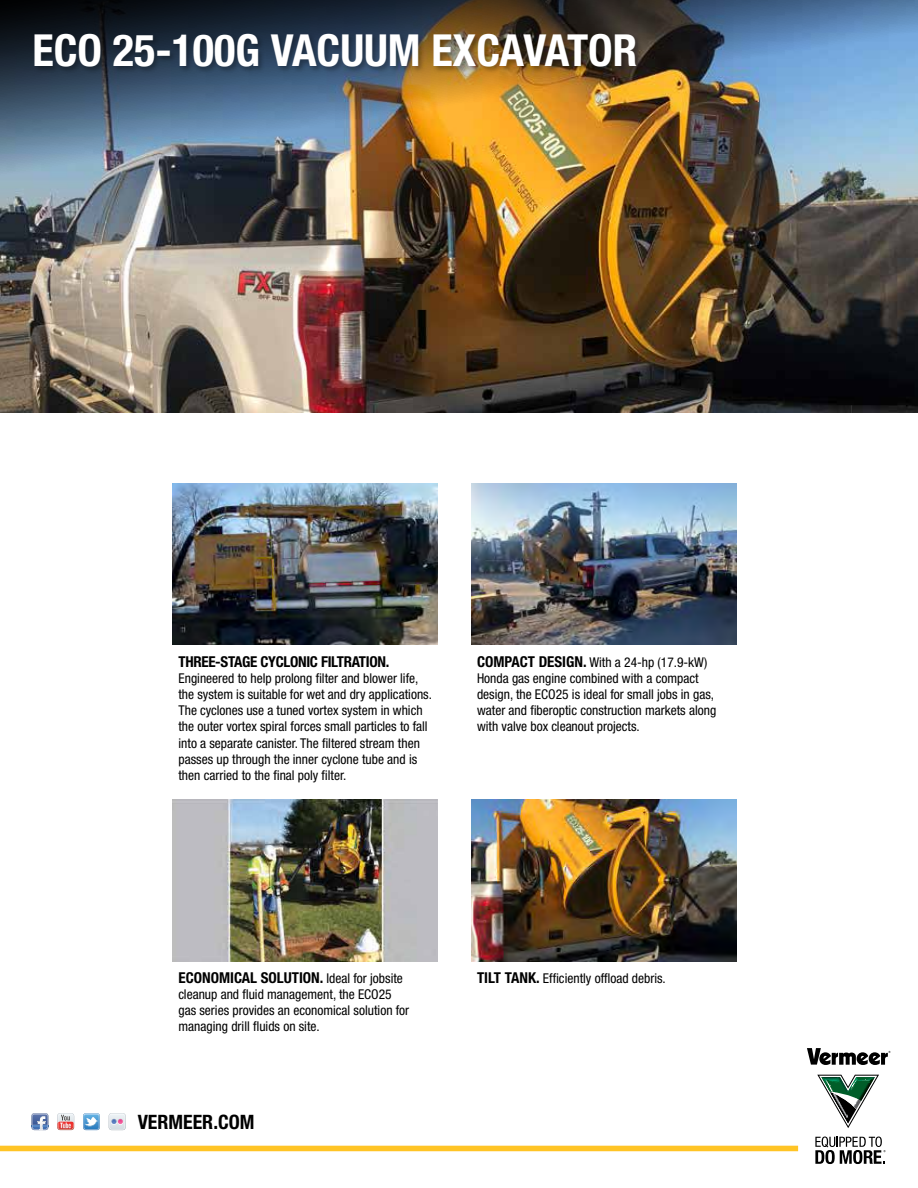
<style>
.page{position:relative;width:918px;height:1188px;background:#fff}
.page>*{position:absolute;margin:0;border:0;box-sizing:border-box;transform-origin:0 0}
.t1{font:700 condensed 44.25px "Helvetica Neue";color:#fff}
.t2{font:700 condensed 19.8px "Helvetica Neue";color:#000}
.t3{font:700 condensed 15px "Helvetica Neue";color:#000}
.t4{font:700 condensed 15px "Helvetica Neue";letter-spacing:-.02em;color:#000}
.t5{font:condensed 13.5px/16.2px "Helvetica Neue";color:#000}
.s1{font-weight:700;font-size:15px}
.s2{font-weight:400;font-size:13.5px}
</style>
<div class="page">
<div style="left:0;top:1146px;width:798px;height:5px;background:#ffc425"></div>
<svg style="left:807px;top:1048px;width:83px;height:17px"></svg>
<svg style="left:815px;top:1137px;width:71px;height:27px"></svg>
<svg style="left:817px;top:1075px;width:62px;height:53px"></svg>
<svg style="left:32px;top:1113px;width:17px;height:18px"></svg>
<img style="left:32px;top:1114px;width:16px;height:3px">
<svg style="left:109px;top:1113px;width:17px;height:17px"></svg>
<svg style="left:57px;top:1113px;width:17px;height:17px"></svg>
<svg style="left:83px;top:1113px;width:17px;height:17px"></svg>
<img style="left:0;top:0;width:918px;height:412px">
<div style="left:33px;top:32px;width:611px;height:42px;background:#000;opacity:.3"></div>
<img style="left:173px;top:483px;width:265px;height:162px">
<img style="left:471px;top:483px;width:265px;height:162px">
<img style="left:471px;top:800px;width:265px;height:161px">
<img style="left:173px;top:800px;width:265px;height:161px">
<h1 class="t1" style="left:33px;top:23px;width:606px">ECO 25-100G VACUUM EXCAVATOR</h1>
<p class="t4" style="left:178px;top:652px;width:212px">THREE-STAGE CYCLONIC FILTRATION.</p>
<p class="t5" style="left:178px;top:670px;width:255px">Engineered to help prolong filter and blower life, the system is suitable for wet and dry applications.<br>The cyclones use a tuned vortex system in which the outer vortex spiral forces small particles to fall into a separate canister. The filtered stream then passes up through the inner cyclone tube and is then carried to the final poly filter.</p>
<p class="t5" style="left:477px;top:654px;width:241px"><span class="s1">COMPACT DESIGN.</span> With a 24-hp (17.9-kW)<br>Honda gas engine combined with a compact design, the ECO25 is ideal for small jobs in gas, water and fiberoptic construction markets along with valve box cleanout projects.</p>
<p class="t3" style="left:178px;top:968px;width:226px">ECONOMICAL SOLUTION. <span class="s2">Ideal for jobsite</span></p>
<p class="t5" style="left:178px;top:986px;width:232px">cleanup and fluid management, the ECO25 gas series provides an economical solution for managing drill fluids on site.</p>
<h2 class="t2" style="left:138px;top:1110px;width:118px">VERMEER.COM</h2>
<p class="t5" style="left:477px;top:970px;width:190px"><span class="s1">TILT TANK.</span> Efficiently offload debris.</p>
</div>
